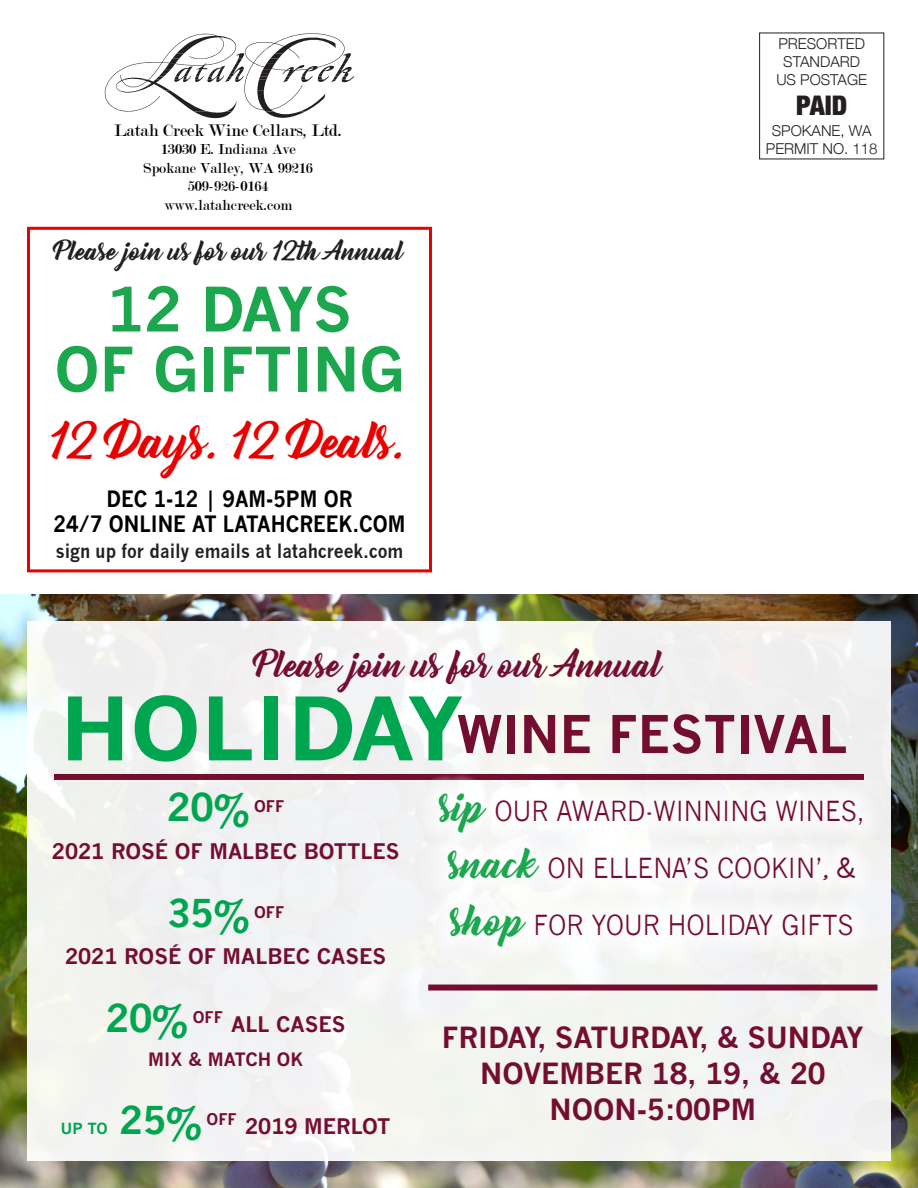
<style>
.page{position:relative;width:918px;height:1188px;background:#fff}
.page>*{position:absolute;margin:0;border:0;box-sizing:border-box;transform-origin:0 0}
.Headline{font:700 85.5px "News Gothic";color:#00a54f;scale:1.1 1}
.Headline-2{font:700 60px/60px "News Gothic";color:#1ca74f;text-align:center}
.Headline-3{font:700 51px "News Gothic";color:#740e31}
.Headline-4{font:45px "Bernadette";color:#eb0000}
.Headline-5{font:700 37.5px "News Gothic";color:#00a54f}
.Headline-6{font:33px "Bernadette";color:#740e31}
.Headline-7{font:700 28.5px/36px "News Gothic";color:#740e31;text-align:center}
.Headline-8{font:27px "News Gothic";color:#740e31;scale:.93 1}
.t1{font:900 condensed 27px "Helvetica Neue";color:#231f20}
.Headline-9{font:24px "Bernadette";color:#231f20}
.Headline-10{font:700 22.05px/25.2px "News Gothic";color:#000;text-align:center;scale:.9 1}
.Headline-11{font:700 21px "News Gothic";color:#740e31}
.Headline-12{font:700 18.9px "News Gothic";color:#231f20;scale:.9 1}
.t2{font:18px "Modern";color:#000}
.Headline-13{font:700 18px "News Gothic";color:#740e31}
.Headline-14{font:700 15.75px "News Gothic";color:#740e31}
.t3{font:15.6px/18.6px "Modern";color:#000;text-align:center}
.t4{font:300 15px/18px "Helvetica Neue";color:#231f20;text-align:center}
.Headline-15{font:700 15px "News Gothic";color:#00a54f}
.s1{font-family:"Bernadette";font-size:37.5px;color:#1ca74f}
.s2{font-family:"Wisdom Script AI";font-size:30px}
</style>
<div class="page">
<svg style="left:105px;top:33px;width:249px;height:86px"></svg>
<img style="left:0;top:594px;width:918px;height:594px">
<div style="left:27px;top:621px;width:864px;height:540px;background:#f2f3f1"></div>
<div style="left:428px;top:985px;width:450px;height:6px;background:#740e31"></div>
<div style="left:54px;top:774px;width:810px;height:6px;background:#740e31"></div>
<div style="left:419px;top:774px;width:463px;height:192px;background:#fff"></div>
<div style="left:27px;top:227px;width:405px;height:345px;border:3px solid #eb0000"></div>
<p class="t2" style="left:114px;top:121px;width:229px">Latah Creek Wine Cellars, Ltd.</p>
<p class="t3" style="left:144px;top:140px;width:171px">13030 E. Indiana Ave<br>Spokane Valley, WA 99216<br>509-926-0164 www.latahcreek.com</p>
<p class="Headline-9" style="left:55px;top:231px;width:350px">Please join us for our 12th Annual</p>
<p class="Headline-2" style="left:55px;top:279px;width:351px">12 DAYS<br>OF GIFTING</p>
<p class="Headline-4" style="left:51px;top:405px;width:358px">12 Days. 12 Deals.</p>
<p class="Headline-10" style="left:54px;top:486px;width:392px">DEC 1-12 | 9AM-5PM OR<br>24/7 ONLINE AT LATAHCREEK.COM</p>
<p class="Headline-12" style="left:56px;top:539px;width:388px">sign up for daily emails at latahcreek.com</p>
<p class="t4" style="left:776px;top:34px;width:92px">PRESORTED<br>STANDARD<br>US POSTAGE</p>
<p class="t1" style="left:796px;top:83px;width:53px">PAID</p>
<p class="t4" style="left:766px;top:120px;width:113px">SPOKANE, WA<br>PERMIT NO. 118</p>
<p class="Headline-6" style="left:256px;top:638px;width:408px">Please join us for our Annual</p>
<p class="Headline-3" style="left:457px;top:703px;width:392px">WINE FESTIVAL</p>
<p class="Headline" style="left:60px;top:677px;width:370px">HOLIDAY</p>
<p class="Headline-8" style="left:441px;top:796px;width:457px"><span class="s1">sip</span> OUR AWARD-WINNING WINES,</p>
<p class="Headline-8" style="left:450px;top:853px;width:438px"><span class="s1">snack</span> ON ELLENA’S COOKIN’<span class="s2">,</span> &amp;</p>
<p class="Headline-8" style="left:452px;top:910px;width:434px"><span class="s1">shop</span> FOR YOUR HOLIDAY GIFTS</p>
<p class="Headline-5" style="left:167px;top:785px;width:84px">20%</p>
<p class="Headline-14" style="left:254px;top:797px;width:32px">OFF</p>
<p class="Headline-11" style="left:52px;top:838px;width:349px">2021 ROSÉ OF MALBEC BOTTLES</p>
<p class="Headline-5" style="left:167px;top:890px;width:84px">35%</p>
<p class="Headline-14" style="left:254px;top:902px;width:32px">OFF</p>
<p class="Headline-11" style="left:65px;top:944px;width:323px">2021 ROSÉ OF MALBEC CASES</p>
<p class="Headline-5" style="left:106px;top:995px;width:84px">20%</p>
<p class="Headline-11" style="left:193px;top:1011px;width:155px"><sup>OFF</sup> ALL CASES</p>
<p class="Headline-13" style="left:148px;top:1049px;width:156px">MIX &amp; MATCH OK</p>
<p class="Headline-7" style="left:442px;top:1019px;width:424px">FRIDAY, SATURDAY, &amp; SUNDAY<br>NOVEMBER 18, 19, &amp; 20<br>NOON-5:00PM</p>
<p class="Headline-5" style="left:120px;top:1097px;width:84px">25%</p>
<p class="Headline-11" style="left:207px;top:1113px;width:185px"><sup>OFF</sup> 2019 MERLOT</p>
<p class="Headline-15" style="left:61px;top:1119px;width:48px">UP TO</p>
</div>
